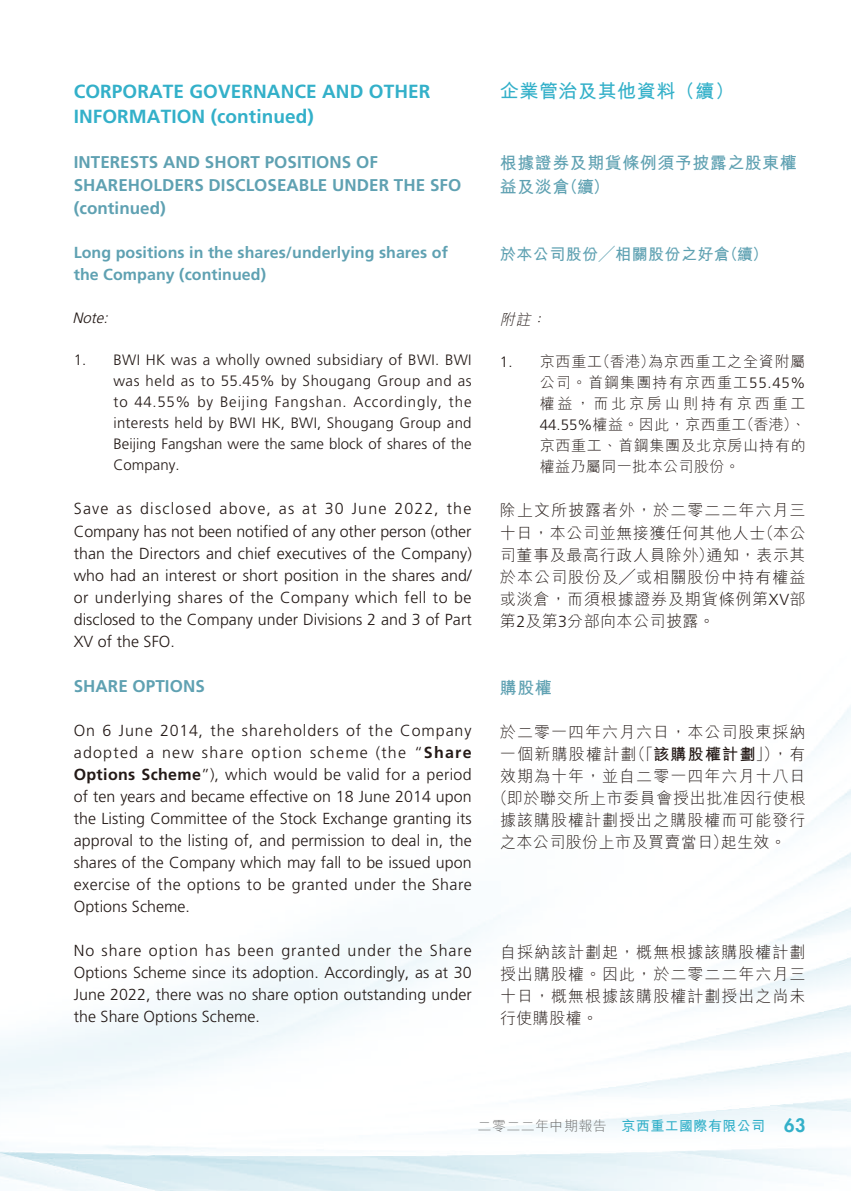
<style>
.page{position:relative;width:851px;height:1191px;background:#fff}
.page>*{position:absolute;margin:0;border:0;box-sizing:border-box;transform-origin:0 0}
.t1{font:700 19px/25px "Frutiger LT Std";letter-spacing:.005em;color:#33b0c9}
.t2{font:700 19px "M Hei HK";letter-spacing:.03em;color:#33b0c9}
.t3{font:700 17px/23px "Frutiger LT Std";letter-spacing:.005em;color:#5fa1b2}
.t4{font:700 17px/24px "M Hei HK";letter-spacing:.03em;color:#5fa1b2}
.t5{font:300 16px/22px "Frutiger LT Std";letter-spacing:.005em;color:#231916;text-align:justify}
.t6{font:300 16px/22px "M Hei HK";letter-spacing:.065em;color:#231916;text-align:justify}
.t7{font:700 16px/22px "Frutiger LT Std";letter-spacing:.005em;color:#5fa1b2}
.t8{font:300 16px "M Hei HK";letter-spacing:.04em;color:#231916}
.t9{font:300 16px "M Hei HK";letter-spacing:.03em;color:#231916}
.t10{font:700 16px "M Hei HK";letter-spacing:.03em;color:#5fa1b2}
.t11{font:300 15px/21px "Frutiger LT Std";letter-spacing:.005em;color:#231916;text-align:justify}
.t12{font:300 15px/21px "M Hei HK";letter-spacing:.045em;color:#231916;text-align:justify}
.t13{font:italic 300 15px "Frutiger LT Std";color:#231916}
.t14{font:italic 300 15px "M Hei HK";color:#231916}
.t15{font:700 14px "M Hei HK";letter-spacing:.03em;color:#33b0c9}
.s1{font-weight:700}
.s2{font-family:"Frutiger LT Std"}
.s3{font-weight:300;color:#727272}
.s4{font-family:"Futura Std";font-weight:800;font-size:18px}
</style>
<div class="page">
<p class="t1" style="left:74px;top:79px;width:358px">CORPORATE GOVERNANCE AND OTHER<br>INFORMATION (continued)</p>
<p class="t3" style="left:74px;top:151px;width:389px">INTERESTS AND SHORT POSITIONS OF<br>SHAREHOLDERS DISCLOSEABLE UNDER THE SFO (continued)</p>
<p class="t7" style="left:74px;top:242px;width:375px">Long positions in the shares/underlying shares of the Company (continued)</p>
<p class="t13" style="left:72px;top:310px;width:41px">Note:</p>
<p class="t11" style="left:113px;top:350px;width:360px;text-indent:-40px">1. BWI HK was a wholly owned subsidiary of BWI. BWI was held as to 55.45% by Shougang Group and as to 44.55% by Beijing Fangshan. Accordingly, the interests held by BWI HK, BWI, Shougang Group and Beijing Fangshan were the same block of shares of the Company.</p>
<p class="t5" style="left:74px;top:498px;width:399px">Save as disclosed above, as at 30 June 2022, the Company has not been notified of any other person (other than the Directors and chief executives of the Company) who had an interest or short position in the shares and/ or underlying shares of the Company which fell to be disclosed to the Company under Divisions 2 and 3 of Part XV of the SFO.</p>
<p class="t3" style="left:74px;top:674px;width:132px">SHARE OPTIONS</p>
<p class="t5" style="left:74px;top:719px;width:399px">On 6 June 2014, the shareholders of the Company adopted a new share option scheme (the “<span class="s1">Share Options Scheme</span>”), which would be valid for a period of ten years and became effective on 18 June 2014 upon the Listing Committee of the Stock Exchange granting its approval to the listing of, and permission to deal in, the shares of the Company which may fall to be issued upon exercise of the options to be granted under the Share Options Scheme.</p>
<p class="t5" style="left:74px;top:939px;width:399px">No share option has been granted under the Share Options Scheme since its adoption. Accordingly, as at 30<br>June 2022, there was no share option outstanding under the Share Options Scheme.</p>
<p class="t2" style="left:500px;top:78px;width:235px">企業管治及其他資料（續）</p>
<p class="t4" style="left:500px;top:150px;width:298px">根據證券及期貨條例須予披露之股東權益及淡倉（續）</p>
<p class="t10" style="left:500px;top:243px;width:269px">於本公司股份╱相關股份之好倉（續）</p>
<p class="t14" style="left:500px;top:312px;width:51px">附註：</p>
<p class="t12" style="left:539px;top:351px;width:267px;text-indent:-40px"><span class="s2">1.</span> 京西重工（香港）為京西重工之全資附屬公司。首鋼集團持有京西重工<span class="s2">55.45%</span>權益，而北京房山則持有京西重工<span class="s2">44.55%</span>權益。因此，京西重工（香港）、京西重工、首鋼集團及北京房山持有的權益乃屬同一批本公司股份。</p>
<p class="t6" style="left:500px;top:499px;width:307px">除上文所披露者外，於二零二二年六月三十日，本公司並無接獲任何其他人士（本公司董事及最高行政人員除外）通知，表示其於本公司股份及╱或相關股份中持有權益或淡倉，而須根據證券及期貨條例第<span class="s2">XV</span>部第<span class="s2">2</span>及第<span class="s2">3</span>分部向本公司披露。</p>
<p class="t4" style="left:500px;top:674px;width:53px">購股權</p>
<p class="t6" style="left:500px;top:720px;width:307px">於二零一四年六月六日，本公司股東採納</p>
<p class="t6" style="left:500px;top:742px;width:307px">一個新購股權計劃（「<span class="s1">該購股權計劃</span>」），有</p>
<p class="t6" style="left:500px;top:764px;width:307px">效期為十年，並自二零一四年六月十八日</p>
<p class="t8" style="left:492px;top:789px;width:315px">（即於聯交所上市委員會授出批准因行使根</p>
<p class="t6" style="left:500px;top:808px;width:307px">據該購股權計劃授出之購股權而可能發行</p>
<p class="t9" style="left:500px;top:833px;width:287px">之本公司股份上市及買賣當日）起生效。</p>
<p class="t6" style="left:500px;top:940px;width:307px">自採納該計劃起，概無根據該購股權計劃授出購股權。因此，於二零二二年六月三十日，概無根據該購股權計劃授出之尚未行使購股權。</p>
<p class="t15" style="left:477px;top:1115px;width:329px"><span class="s3">二零二二年中期報告</span> 京西重工國際有限公司 <span class="s4">63</span></p>
</div>
